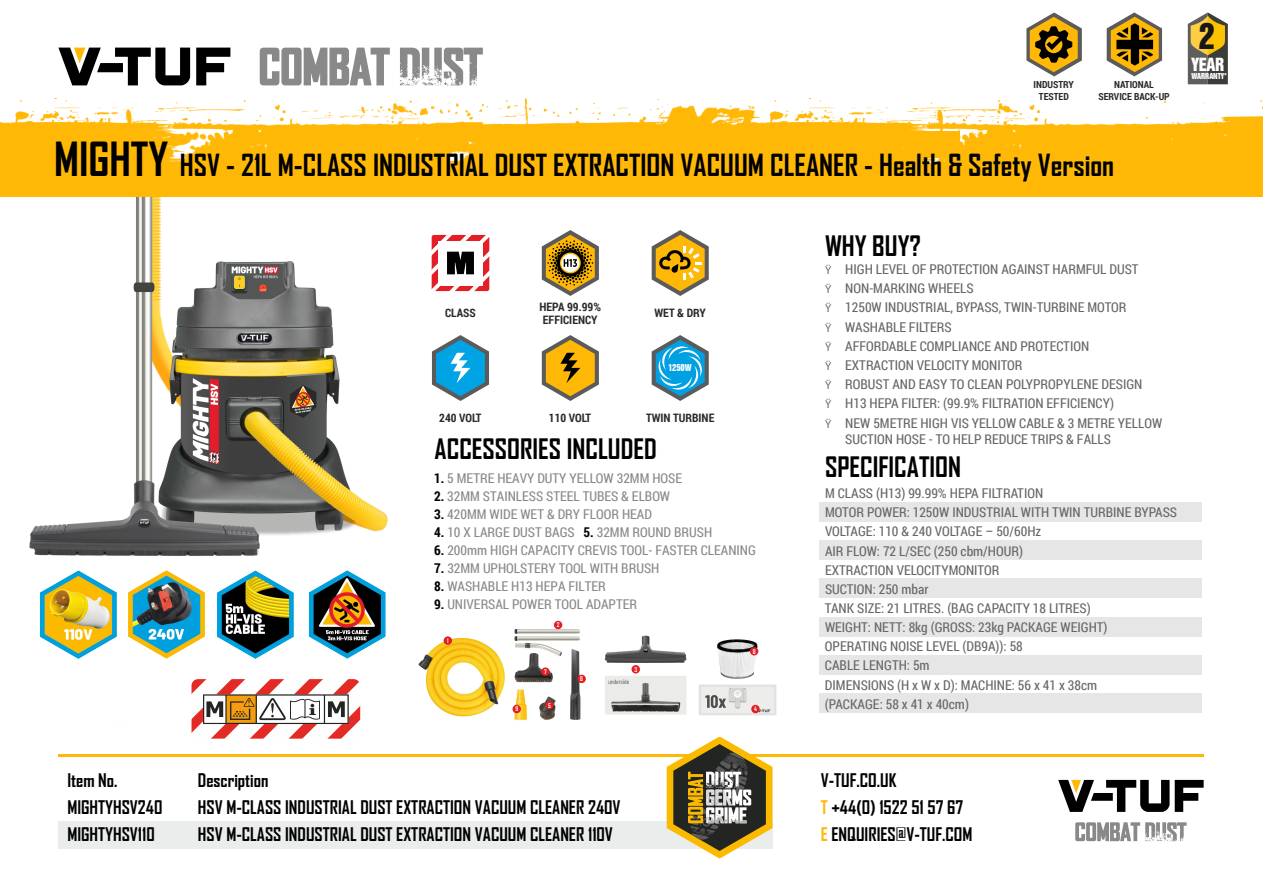
<style>
.page{position:relative;width:1263px;height:893px;background:#fff}
.page>*{position:absolute;margin:0;border:0;box-sizing:border-box;transform-origin:0 0}
.t1{font:32.4px "Swiss 921 BT Regular A";color:#181716}
.t2{font:700 29.25px "Agency FB";color:#000}
.t3{font:700 27px "Agency FB";color:#000}
.t4{font:700 18px/27.2px "Agency FB";color:#000}
.t5{font:16.65px "Swiss 921 BT Regular A";color:#fff}
.t6{font:13.5px/19.2px "Roboto Condensed";color:#666}
.t7{font:13.5px "Roboto Condensed";color:#898989}
.t8{font:700 11.7px/13.5px "Roboto Condensed";color:#2b2a29}
.t9{font:700 9.75px/11.4px "Roboto Condensed";color:#2b2a29;text-align:center}
.t10{font:8.7px "Swiss 921 BT Regular A";letter-spacing:-.02em;color:#fefefe}
.t11{font:7.5px "Swiss 921 BT Regular A";letter-spacing:-.015em;color:#fff}
.t12{font:700 6.15px "Agency FB";color:#fff}
.s1{font-size:45px}
.s2{font-weight:700;color:#000}
.s3{font-family:"Myriad Pro";font-size:11.55px}
.s4{color:#ffb805}
</style>
<div class="page">
<img style="left:29px;top:197px;width:359px;height:359px">
<div style="left:819px;top:502px;width:383px;height:19px;background:#e6e6e6"></div>
<div style="left:819px;top:541px;width:383px;height:19px;background:#e6e6e6"></div>
<div style="left:819px;top:579px;width:383px;height:19px;background:#e6e6e6"></div>
<div style="left:819px;top:617px;width:383px;height:19px;background:#e6e6e6"></div>
<div style="left:819px;top:655px;width:383px;height:20px;background:#e6e6e6"></div>
<div style="left:819px;top:694px;width:383px;height:19px;background:#e6e6e6"></div>
<img style="left:0;top:98px;width:1263px;height:99px">
<div style="left:1203px;top:114px;width:60px;height:83px;background:#ffb805"></div>
<div style="left:909px;top:132px;width:51px;height:26px;background:#ffb805"></div>
<svg style="left:196px;top:48px;width:34px;height:37px"></svg>
<svg style="left:58px;top:48px;width:132px;height:37px"></svg>
<div style="left:58px;top:822px;width:714px;height:27px;background:#ebecec"></div>
<svg style="left:1175px;top:780px;width:29px;height:32px"></svg>
<svg style="left:1058px;top:780px;width:111px;height:32px"></svg>
<hr style="left:58px;top:754px;width:1146px;height:3px;background:#ffb805">
<svg style="left:260px;top:48px;width:223px;height:37px"></svg>
<svg style="left:1075px;top:822px;width:111px;height:19px"></svg>
<svg style="left:192px;top:679px;width:168px;height:60px"></svg>
<svg style="left:667px;top:737px;width:105px;height:122px"></svg>
<svg style="left:542px;top:230px;width:57px;height:66px"></svg>
<svg style="left:432px;top:335px;width:57px;height:66px"></svg>
<svg style="left:542px;top:335px;width:57px;height:66px"></svg>
<svg style="left:652px;top:230px;width:57px;height:66px"></svg>
<svg style="left:432px;top:235px;width:57px;height:56px"></svg>
<svg style="left:652px;top:335px;width:57px;height:66px"></svg>
<svg style="left:1026px;top:13px;width:56px;height:63px"></svg>
<svg style="left:1107px;top:12px;width:55px;height:64px"></svg>
<svg style="left:1188px;top:12px;width:40px;height:72px;background:#97864d"></svg>
<img style="left:418px;top:622px;width:359px;height:98px">
<div style="left:444px;top:636px;width:8px;height:9px;background:#e31e24;border-radius:50%"></div>
<div style="left:554px;top:621px;width:8px;height:8px;background:#e31e24;border-radius:50%"></div>
<div style="left:631px;top:665px;width:9px;height:8px;background:#e31e24;border-radius:50%"></div>
<div style="left:545px;top:701px;width:9px;height:8px;background:#e31e24;border-radius:50%"></div>
<div style="left:577px;top:675px;width:9px;height:8px;background:#e31e24;border-radius:50%"></div>
<div style="left:751px;top:705px;width:9px;height:8px;background:#e31e24;border-radius:50%"></div>
<div style="left:750px;top:647px;width:8px;height:8px;background:#e31e24;border-radius:50%"></div>
<div style="left:541px;top:667px;width:9px;height:9px;background:#e31e24;border-radius:50%"></div>
<div style="left:512px;top:705px;width:9px;height:8px;background:#e31e24;border-radius:50%"></div>
<img style="left:39px;top:570px;width:347px;height:89px">
<p class="t9" style="left:1034px;top:79px;width:42px">INDUSTRY<br>TESTED</p>
<p class="t9" style="left:1098px;top:79px;width:73px">NATIONAL<br>SERVICE BACK-UP</p>
<h2 class="t2" style="left:54px;top:147px;width:1062px"><span class="s1">MIGHTY</span> HSV - 21L M-CLASS INDUSTRIAL DUST EXTRACTION VACUUM CLEANER - Health &amp; Safety Version</h2>
<h1 class="t1" style="left:1199px;top:15px;width:18px">2</h1>
<p class="t5" style="left:1191px;top:53px;width:34px">YEAR</p>
<p class="t11" style="left:1191px;top:71px;width:37px">WARRANTY*</p>
<p class="t8" style="left:539px;top:299px;width:63px">HEPA 99.99%<br>EFFICIENCY</p>
<p class="t8" style="left:445px;top:306px;width:32px">CLASS</p>
<p class="t8" style="left:654px;top:306px;width:53px">WET &amp; DRY</p>
<p class="t10" style="left:668px;top:362px;width:25px">1250W</p>
<p class="t8" style="left:646px;top:411px;width:70px">TWIN TURBINE</p>
<h3 class="t3" style="left:435px;top:432px;width:224px">ACCESSORIES INCLUDED</h3>
<p class="t7" style="left:434px;top:469px;width:250px"><span class="s2">1.</span> 5 METRE HEAVY DUTY YELLOW 32MM HOSE</p>
<p class="t7" style="left:434px;top:487px;width:238px"><span class="s2">2.</span> 32MM STAINLESS STEEL TUBES &amp; ELBOW</p>
<p class="t7" style="left:434px;top:505px;width:219px"><span class="s2">3.</span> 420MM WIDE WET &amp; DRY FLOOR HEAD</p>
<p class="t7" style="left:434px;top:523px;width:280px"><span class="s2">4.</span> 10 X LARGE DUST BAGS <span class="s2">5.</span> 32MM ROUND BRUSH</p>
<p class="t7" style="left:434px;top:541px;width:323px"><span class="s2">6.</span> 200mm HIGH CAPACITY CREVIS TOOL- FASTER CLEANING</p>
<p class="t7" style="left:434px;top:559px;width:227px"><span class="s2">7.</span> 32MM UPHOLSTERY TOOL WITH BRUSH</p>
<p class="t7" style="left:434px;top:577px;width:173px"><span class="s2">8.</span> WASHABLE H13 HEPA FILTER</p>
<p class="t7" style="left:434px;top:595px;width:205px"><span class="s2">9.</span> UNIVERSAL POWER TOOL ADAPTER</p>
<p class="t8" style="left:439px;top:411px;width:44px">240 VOLT</p>
<p class="t8" style="left:549px;top:411px;width:44px">110 VOLT</p>
<p class="t12" style="left:447px;top:637px;width:3px">1</p>
<p class="t12" style="left:515px;top:705px;width:4px">9</p>
<p class="t12" style="left:557px;top:621px;width:4px">2</p>
<p class="t12" style="left:544px;top:668px;width:4px">7</p>
<p class="t12" style="left:548px;top:701px;width:4px">5</p>
<p class="t12" style="left:580px;top:675px;width:4px">6</p>
<p class="t12" style="left:634px;top:665px;width:4px">3</p>
<p class="t12" style="left:753px;top:647px;width:4px">8</p>
<p class="t12" style="left:754px;top:705px;width:4px">4</p>
<h3 class="t3" style="left:825px;top:229px;width:98px">WHY BUY?</h3>
<p class="t6" style="left:825px;top:259px;width:315px"><span class="s3">Ÿ</span> HIGH LEVEL OF PROTECTION AGAINST HARMFUL DUST</p>
<p class="t6" style="left:825px;top:278px;width:150px"><span class="s3">Ÿ</span> NON-MARKING WHEELS</p>
<p class="t6" style="left:825px;top:298px;width:303px"><span class="s3">Ÿ</span> 1250W INDUSTRIAL, BYPASS, TWIN-TURBINE MOTOR</p>
<p class="t6" style="left:825px;top:336px;width:266px"><span class="s3">Ÿ</span> AFFORDABLE COMPLIANCE AND PROTECTION<br><span class="s3">Ÿ</span> EXTRACTION VELOCITY MONITOR</p>
<p class="t6" style="left:825px;top:317px;width:128px"><span class="s3">Ÿ</span> WASHABLE FILTERS</p>
<p class="t6" style="left:825px;top:374px;width:319px"><span class="s3">Ÿ</span> ROBUST AND EASY TO CLEAN POLYPROPYLENE DESIGN</p>
<p class="t6" style="left:825px;top:393px;width:291px"><span class="s3">Ÿ</span> H13 HEPA FILTER: (99.9% FILTRATION EFFICIENCY)</p>
<p class="t6" style="left:845px;top:414px;width:318px;line-height:16.2px;text-indent:-20px"><span class="s3">Ÿ</span> NEW 5METRE HIGH VIS YELLOW CABLE &amp; 3 METRE YELLOW<br>SUCTION HOSE - TO HELP REDUCE TRIPS &amp; FALLS</p>
<h3 class="t3" style="left:825px;top:450px;width:138px">SPECIFICATION</h3>
<p class="t6" style="left:825px;top:483px;width:354px">M CLASS (H13) 99.99% HEPA FILTRATION<br>MOTOR POWER: 1250W INDUSTRIAL WITH TWIN TURBINE BYPASS</p>
<p class="t6" style="left:825px;top:521px;width:218px">VOLTAGE: 110 &amp; 240 VOLTAGE – 50/60Hz</p>
<p class="t6" style="left:825px;top:541px;width:199px">AIR FLOW: 72 L/SEC (250 cbm/HOUR)<br>EXTRACTION VELOCITYMONITOR</p>
<p class="t6" style="left:825px;top:579px;width:105px">SUCTION: 250 mbar</p>
<p class="t6" style="left:825px;top:598px;width:267px">TANK SIZE: 21 LITRES. (BAG CAPACITY 18 LITRES)</p>
<p class="t6" style="left:825px;top:636px;width:274px">OPERATING NOISE LEVEL (DB9A)): 58<br>CABLE LENGTH: 5m<br>DIMENSIONS (H x W x D): MACHINE: 56 x 41 x 38cm</p>
<p class="t6" style="left:825px;top:617px;width:284px">WEIGHT: NETT: 8kg (GROSS: 23kg PACKAGE WEIGHT)</p>
<p class="t6" style="left:825px;top:694px;width:145px">(PACKAGE: 58 x 41 x 40cm)</p>
<h3 class="t4" style="left:67px;top:766px;width:97px">Item No.<br>MIGHTYHSV240<br>MIGHTYHSV110</h3>
<h3 class="t4" style="left:198px;top:766px;width:424px">Description<br>HSV M-CLASS INDUSTRIAL DUST EXTRACTION VACUUM CLEANER 240V<br>HSV M-CLASS INDUSTRIAL DUST EXTRACTION VACUUM CLEANER 110V</h3>
<h3 class="t4" style="left:821px;top:766px;width:153px">V-TUF.CO.UK<br><span class="s4">T</span> +44(0) 1522 51 57 67<br><span class="s4">E</span> ENQUIRIES@V-TUF.COM</h3>
</div>
